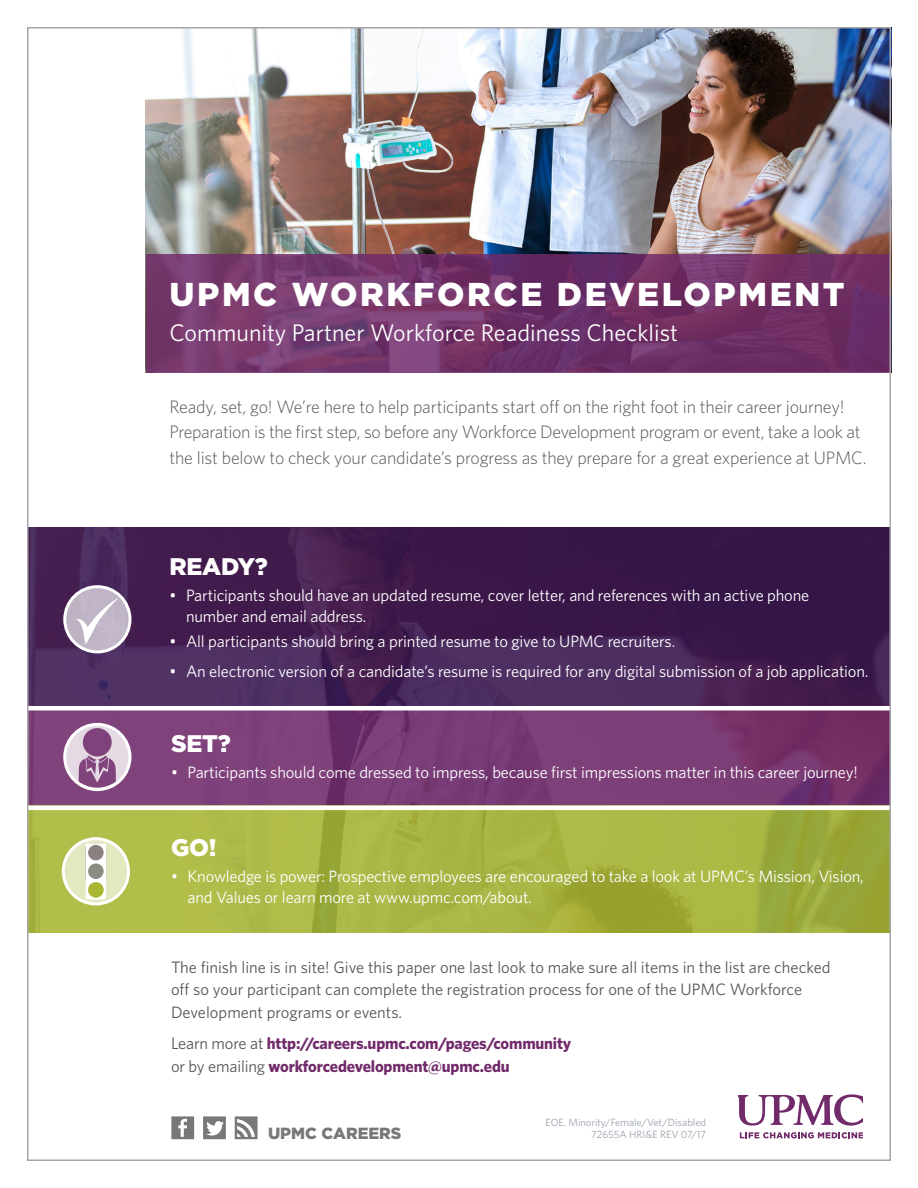
<style>
.page{position:relative;width:918px;height:1188px;background:#fff}
.page>*{position:absolute;margin:0;border:0;box-sizing:border-box;transform-origin:0 0}
.t1{font:900 33px "Gotham";letter-spacing:.08em;color:#fff}
.Main_BODY{font:24px "Whitney";color:#fff}
.MAIN_TITLES{font:900 24px "Gotham";letter-spacing:-.01em;color:#fff}
.Main_BODY-2{font:300 18px/25.5px "Whitney";letter-spacing:-.01em;color:#555659}
.Main_BODY-3{font:16.5px "Whitney";letter-spacing:-.01em;color:#fff}
.MAIN_TITLES-2{font:16.5px/21px "Whitney";letter-spacing:-.01em;color:#fff}
.Main_BODY-4{font:16.5px/22.5px "Whitney";color:#555659}
.Main_BODY-5{font:700 16.5px/22.5px "Whitney";letter-spacing:-.01em;color:#712a6a}
.t2{font:900 16.2px "Gotham";color:#787779}
.BodyCopy{font:10.5px/12px "Whitney";color:#9aa2ad;text-align:right}
.s1{font-weight:400;color:#555659}
</style>
<div class="page">
<svg style="left:30px;top:527px;width:858px;height:179px;background:#411f51"></svg>
<svg style="left:30px;top:710px;width:858px;height:96px;background:#7b3e75"></svg>
<svg style="left:30px;top:810px;width:858px;height:123px;background:#a8b443"></svg>
<svg style="left:63px;top:839px;width:66px;height:65px;background:#e5e9c6"></svg>
<svg style="left:86px;top:843px;width:20px;height:56px"></svg>
<div style="left:88px;top:882px;width:16px;height:16px;background:#a9b632;border-radius:50%"></div>
<div style="left:62px;top:837px;width:68px;height:68px;border:3px solid #fff;border-radius:50%"></div>
<svg style="left:64px;top:724px;width:67px;height:66px;background:#b089ac"></svg>
<div style="left:63px;top:723px;width:69px;height:68px;border:3px solid #fff;border-radius:50%"></div>
<svg style="left:64px;top:587px;width:66px;height:65px"></svg>
<svg style="left:77px;top:598px;width:41px;height:46px;background:#cac1d0"></svg>
<div style="left:63px;top:585px;width:69px;height:68px;border:3px solid #fff;border-radius:50%"></div>
<img style="left:146px;top:30px;width:742px;height:225px">
<svg style="left:146px;top:255px;width:742px;height:118px;background:#713469"></svg>
<svg style="left:740px;top:1132px;width:122px;height:6px"></svg>
<svg style="left:738px;top:1094px;width:124px;height:32px"></svg>
<svg style="left:171px;top:1116px;width:23px;height:23px"></svg>
<svg style="left:235px;top:1116px;width:23px;height:23px"></svg>
<svg style="left:203px;top:1116px;width:23px;height:23px"></svg>
<p class="t1" style="left:170px;top:272px;width:677px">UPMC WORKFORCE DEVELOPMENT</p>
<p class="Main_BODY" style="left:170px;top:317px;width:510px">Community Partner Workforce Readiness Checklist</p>
<p class="Main_BODY-2" style="left:170px;top:393px;width:699px">Ready, set, go! We’re here to help participants start off on the right foot in their career journey!<br>Preparation is the first step, so before any Workforce Development program or event, take a look at the list below to check your candidate’s progress as they prepare for a great experience at UPMC.</p>
<p class="MAIN_TITLES" style="left:170px;top:550px;width:100px">READY?</p>
<p class="MAIN_TITLES-2" style="left:186px;top:584px;width:625px;text-indent:-16px">• Participants should have an updated resume, cover letter, and references with an active phone number and email address.</p>
<p class="Main_BODY-3" style="left:170px;top:631px;width:507px">• All participants should bring a printed resume to give to UPMC recruiters.</p>
<p class="Main_BODY-3" style="left:170px;top:661px;width:701px">• An electronic version of a candidate’s resume is required for any digital submission of a job application.</p>
<p class="MAIN_TITLES" style="left:171px;top:727px;width:61px">SET?</p>
<p class="Main_BODY-3" style="left:171px;top:761px;width:688px">• Participants should come dressed to impress, because first impressions matter in this career journey!</p>
<p class="MAIN_TITLES" style="left:171px;top:831px;width:47px">GO!</p>
<p class="MAIN_TITLES-2" style="left:188px;top:865px;width:678px;text-indent:-16px">• Knowledge is power: Prospective employees are encouraged to take a look at UPMC’s Mission, Vision, and Values or learn more at www.upmc.com/about.</p>
<p class="Main_BODY-4" style="left:171px;top:956px;width:661px">The finish line is in site! Give this paper one last look to make sure all items in the list are checked off so your participant can complete the registration process for one of the UPMC Workforce<br>Development programs or events.</p>
<p class="Main_BODY-5" style="left:171px;top:1032px;width:402px"><span class="s1">Learn more at</span> http://careers.upmc.com/pages/community <span class="s1">or by emailing</span> workforcedevelopment@upmc.edu</p>
<p class="t2" style="left:268px;top:1123px;width:135px">UPMC CAREERS</p>
<p class="BodyCopy" style="left:546px;top:1116px;width:162px">EOE. Minority/Female/Vet/Disabled<br>72655A HRI&amp;E REV 07/17</p>
</div>
